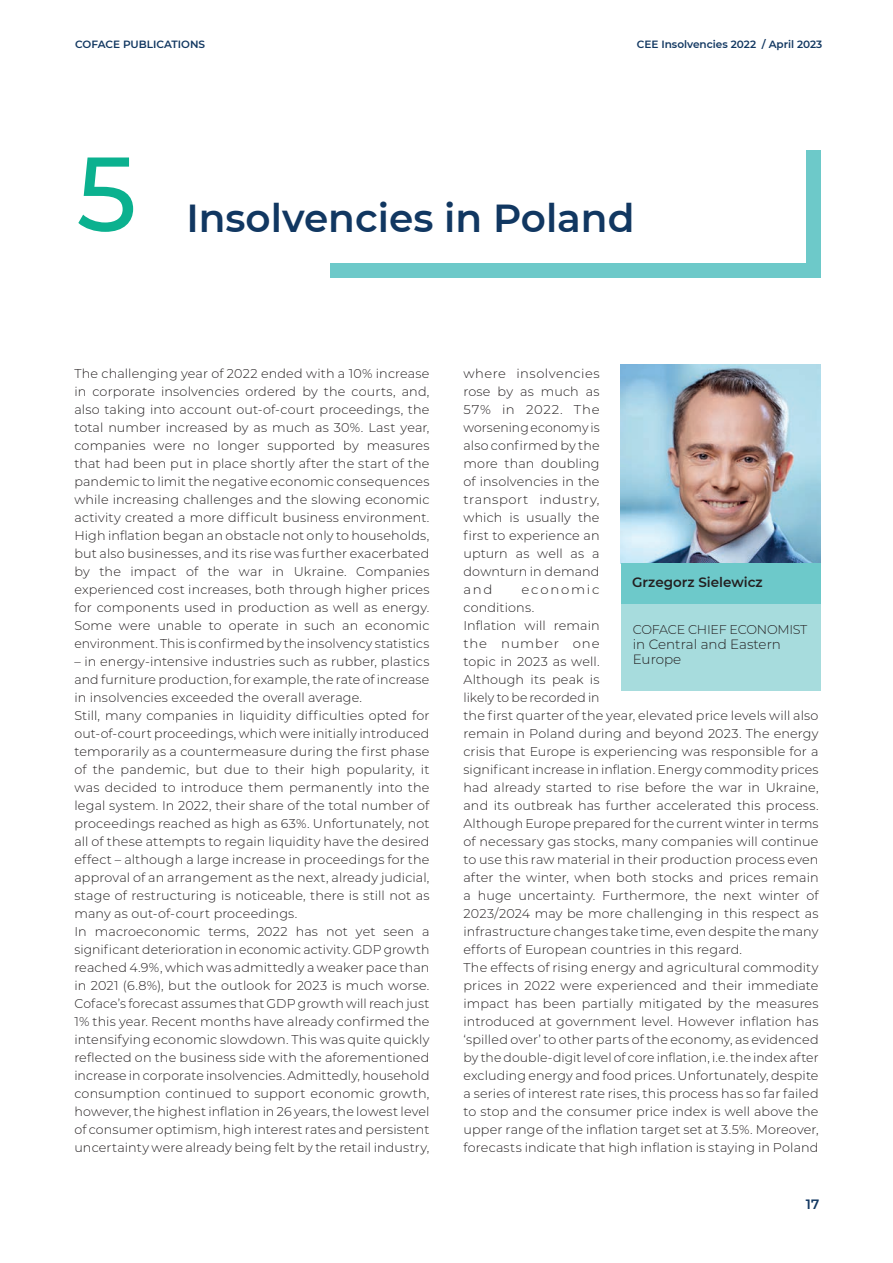
<style>
.page{position:relative;width:893px;height:1263px;background:#fff}
.page>*{position:absolute;margin:0;border:0;box-sizing:border-box;transform-origin:0 0}
.t1{font:500 105px "Montserrat";color:#0bb18f}
.t2{font:600 39px "Montserrat";color:#113761}
.t3{font:300 13.5px/15px "Montserrat";color:#231f20}
.t4{font:600 13.5px "Montserrat";color:#231f20}
.t5{font:600 13.5px "Montserrat";color:#113761}
.t6{font:300 12.75px/18px "Montserrat";letter-spacing:.01em;color:#231f20;text-align:justify}
.t7{font:300 12.75px/18px "Montserrat";letter-spacing:.01em;color:#231f20;scale:1.04 1}
.t8{font:300 12.75px "Montserrat";letter-spacing:-.02em;color:#231f20}
.t9{font:600 10.5px "Montserrat";color:#113761}
</style>
<div class="page">
<img style="left:621px;top:365px;width:200px;height:198px">
<div style="left:621px;top:563px;width:200px;height:41px;background:#6dc9ca"></div>
<div style="left:621px;top:604px;width:200px;height:86px;background:#a7dcdd"></div>
<div style="left:330px;top:151px;width:491px;height:127px;background:#6dc9c9"></div>
<div style="left:174px;top:118px;width:632px;height:144px;background:#fff"></div>
<p class="t9" style="left:75px;top:40px;width:132px">COFACE PUBLICATIONS</p>
<p class="t9" style="left:637px;top:40px;width:187px">CEE Insolvencies 2022 / April 2023</p>
<h1 class="t1" style="left:77px;top:151px;width:62px">5</h1>
<h2 class="t2" style="left:186px;top:199px;width:450px">Insolvencies in Poland</h2>
<p class="t6" style="left:74px;top:365px;width:357px">The challenging year of 2022 ended with a 10% increase in corporate insolvencies ordered by the courts, and, also taking into account out-of-court proceedings, the total number increased by as much as 30%. Last year, companies were no longer supported by measures that had been put in place shortly after the start of the pandemic to limit the negative economic consequences while increasing challenges and the slowing economic activity created a more difficult business environment.<br>High inflation began an obstacle not only to households, but also businesses, and its rise was further exacerbated by the impact of the war in Ukraine. Companies experienced cost increases, both through higher prices for components used in production as well as energy.<br>Some were unable to operate in such an economic environment. This is confirmed by the insolvency statistics</p>
<p class="t6" style="left:74px;top:653px;width:357px;text-align:left">– in energy-intensive industries such as rubber, plastics and furniture production, for example, the rate of increase in insolvencies exceeded the overall average.<br>Still, many companies in liquidity difficulties opted for out-of-court proceedings, which were initially introduced temporarily as a countermeasure during the first phase of the pandemic, but due to their high popularity, it was decided to introduce them permanently into the legal system. In 2022, their share of the total number of proceedings reached as high as 63%. Unfortunately, not all of these attempts to regain liquidity have the desired effect – although a large increase in proceedings for the approval of an arrangement as the next, already judicial, stage of restructuring is noticeable, there is still not as many as out-of-court proceedings.<br>In macroeconomic terms, 2022 has not yet seen a significant deterioration in economic activity. GDP growth reached 4.9%, which was admittedly a weaker pace than in 2021 (6.8%), but the outlook for 2023 is much worse.<br>Coface’s forecast assumes that GDP growth will reach just 1% this year. Recent months have already confirmed the intensifying economic slowdown. This was quite quickly reflected on the business side with the aforementioned increase in corporate insolvencies. Admittedly, household consumption continued to support economic growth, however, the highest inflation in 26 years, the lowest level of consumer optimism, high interest rates and persistent uncertainty were already being felt by the retail industry,</p>
<p class="t6" style="left:463px;top:365px;width:138px">where insolvencies rose by as much as 57% in 2022. The worsening economy is also confirmed by the more than doubling of insolvencies in the transport industry, which is usually the first to experience an upturn as well as a downturn in demand and</p>
<p class="t7" style="left:463px;top:581px;width:132px;text-indent:58px">economic conditions.<br>Inflation will remain the number one topic in 2023 as well.<br>Although its peak is likely to be recorded in</p>
<p class="t4" style="left:632px;top:576px;width:132px">Grzegorz Sielewicz</p>
<p class="t8" style="left:633px;top:623px;width:176px">COFACE CHIEF ECONOMIST</p>
<p class="t3" style="left:633px;top:637px;width:150px">in Central and Eastern<br>Europe</p>
<p class="t6" style="left:463px;top:707px;width:357px;text-align:left">the first quarter of the year, elevated price levels will also remain in Poland during and beyond 2023. The energy crisis that Europe is experiencing was responsible for a significant increase in inflation. Energy commodity prices had already started to rise before the war in Ukraine, and its outbreak has further accelerated this process.<br>Although Europe prepared for the current winter in terms of necessary gas stocks, many companies will continue to use this raw material in their production process even after the winter, when both stocks and prices remain a huge uncertainty. Furthermore, the next winter of 2023/2024 may be more challenging in this respect as infrastructure changes take time, even despite the many efforts of European countries in this regard.<br>The effects of rising energy and agricultural commodity prices in 2022 were experienced and their immediate impact has been partially mitigated by the measures introduced at government level. However inflation has ‘spilled over’ to other parts of the economy, as evidenced by the double-digit level of core inflation, i.e. the index after excluding energy and food prices. Unfortunately, despite a series of interest rate rises, this process has so far failed to stop and the consumer price index is well above the upper range of the inflation target set at 3.5%. Moreover, forecasts indicate that high inflation is staying in Poland</p>
<p class="t5" style="left:806px;top:1198px;width:15px">17</p>
</div>
